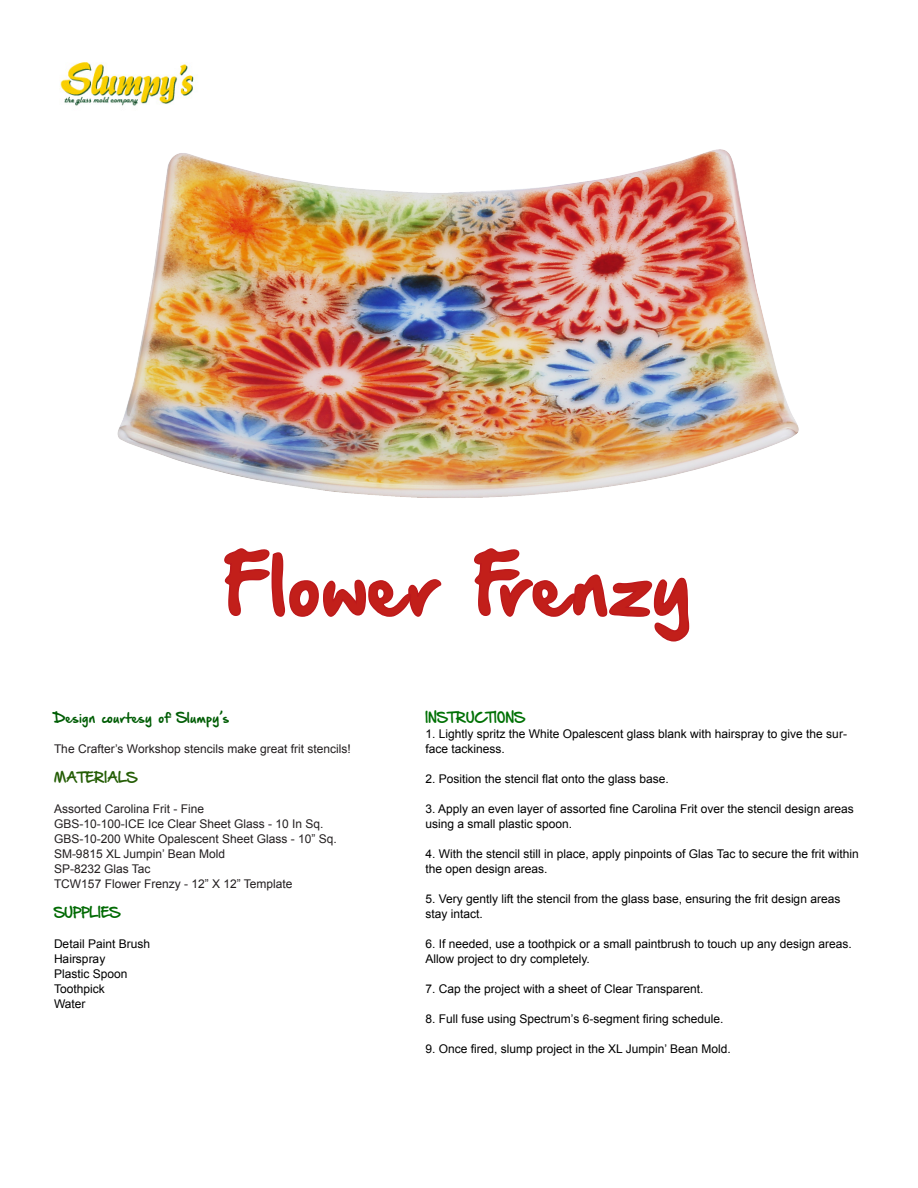
<style>
.page{position:relative;width:918px;height:1188px;background:#fff}
.page>*{position:absolute;margin:0;border:0;box-sizing:border-box;transform-origin:0 0}
.t1{font:67.5px "Hand Of Sean Demo";color:#c21f1a}
.t2{font:12px/15px "Arial";color:#000}
.t3{font:12px "Arial";color:#231f20}
.t4{font:12px "Hand Of Sean Demo";color:#005d05}
.t5{font:12px "Hand Of Sean Demo";color:#007105}
.t6{font:12px "Hand Of Sean Demo";color:#245d05}
.t7{font:12px "Hand Of Sean Demo";color:#006a03}
</style>
<div class="page">
<svg style="left:224px;top:548px;width:218px;height:69px"></svg>
<svg style="left:474px;top:548px;width:216px;height:94px"></svg>
<img style="left:60px;top:62px;width:134px;height:44px">
<img style="left:117px;top:149px;width:682px;height:349px">
<p class="t1" style="left:225px;top:553px;width:469px">Flower Frenzy</p>
<p class="t4" style="left:54px;top:712px;width:177px">Design courtesy of Slumpy’s</p>
<p class="t3" style="left:54px;top:741px;width:298px">The Crafter’s Workshop stencils make great frit stencils!</p>
<p class="t6" style="left:54px;top:772px;width:85px">MATERIALS</p>
<p class="t3" style="left:54px;top:801px;width:152px">Assorted Carolina Frit - Fine</p>
<p class="t3" style="left:54px;top:816px;width:271px">GBS-10-100-ICE Ice Clear Sheet Glass - 10 In Sq.</p>
<p class="t3" style="left:54px;top:831px;width:284px">GBS-10-200 White Opalescent Sheet Glass - 10” Sq.</p>
<p class="t3" style="left:54px;top:846px;width:173px">SM-9815 XL Jumpin’ Bean Mold</p>
<p class="t3" style="left:54px;top:861px;width:98px">SP-8232 Glas Tac</p>
<p class="t3" style="left:54px;top:876px;width:240px">TCW157 Flower Frenzy - 12” X 12” Template</p>
<p class="t7" style="left:54px;top:907px;width:68px">SUPPLIES</p>
<p class="t2" style="left:54px;top:937px;width:98px">Detail Paint Brush</p>
<p class="t2" style="left:54px;top:952px;width:53px">Hairspray</p>
<p class="t2" style="left:54px;top:967px;width:75px">Plastic Spoon</p>
<p class="t2" style="left:54px;top:982px;width:52px">Toothpick</p>
<p class="t2" style="left:54px;top:997px;width:33px">Water</p>
<p class="t5" style="left:425px;top:712px;width:101px">INSTRUCTIONS</p>
<p class="t2" style="left:425px;top:727px;width:423px">1. Lightly spritz the White Opalescent glass blank with hairspray to give the sur&shy;face tackiness.</p>
<p class="t2" style="left:425px;top:772px;width:245px">2. Position the stencil flat onto the glass base.</p>
<p class="t2" style="left:425px;top:802px;width:430px">3. Apply an even layer of assorted fine Carolina Frit over the stencil design areas using a small plastic spoon.</p>
<p class="t2" style="left:425px;top:847px;width:435px">4. With the stencil still in place, apply pinpoints of Glas Tac to secure the frit within the open design areas.</p>
<p class="t2" style="left:425px;top:892px;width:416px">5. Very gently lift the stencil from the glass base, ensuring the frit design areas stay intact.</p>
<p class="t2" style="left:425px;top:937px;width:428px">6. If needed, use a toothpick or a small paintbrush to touch up any design areas.<br>Allow project to dry completely.</p>
<p class="t2" style="left:425px;top:982px;width:280px">7. Cap the project with a sheet of Clear Transparent.</p>
<p class="t2" style="left:425px;top:1012px;width:299px">8. Full fuse using Spectrum’s 6-segment firing schedule.</p>
<p class="t2" style="left:425px;top:1042px;width:307px">9. Once fired, slump project in the XL Jumpin’ Bean Mold.</p>
</div>
